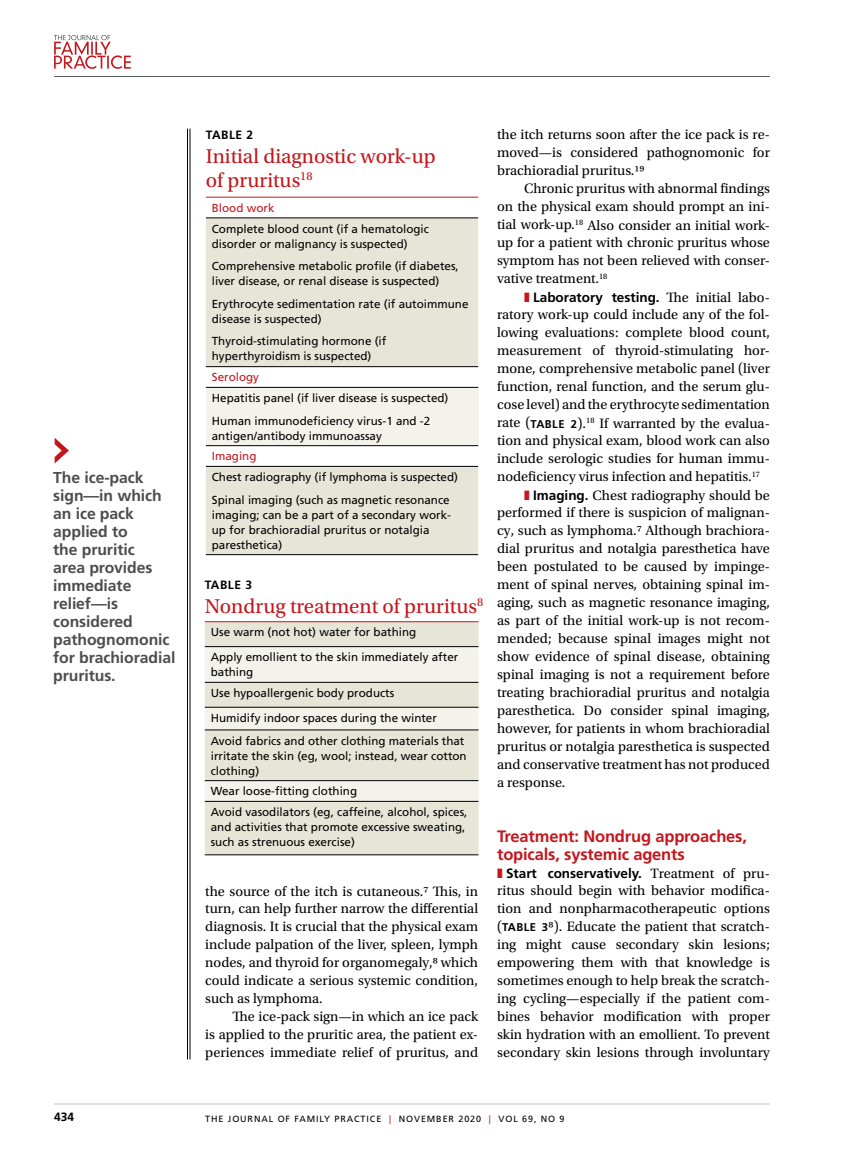
<style>
.page{position:relative;width:851px;height:1161px;background:#fff}
.page>*{position:absolute;margin:0;border:0;box-sizing:border-box;transform-origin:0 0}
.t1{font:21px/24px "Utopia Std";color:#c4161c}
.t2{font:700 16.5px/18px "Frutiger LT Std";letter-spacing:-.01em;color:#c4161c}
.t3{font:700 15.75px/18px "Frutiger LT Std";letter-spacing:-.005em;color:#4d4d4f}
.t4{font:14.25px/18px "Utopia Std";color:#000;text-align:justify}
.t5{font:700 13.5px "Frutiger LT Std";color:#000}
.t6{font:700 12px "Frutiger LT Std";letter-spacing:.04em;color:#000}
.t7{font:11.7px/15px "Frutiger LT Std";color:#000}
.t8{font:11.7px "Frutiger LT Std";color:#c4161c}
.t9{font:9px "Frutiger LT Std";letter-spacing:.1em;color:#000}
.s1{color:#c4161c}
.s2{font-family:"Utopia Std";font-weight:400;font-size:14.25px}
.s3{font-family:"Frutiger LT Std";font-weight:700;font-size:11.25px}
.s4{font-family:"Frutiger LT Std";font-weight:700;font-size:13.5px}
</style>
<div class="page">
<hr style="left:190px;top:129px;width:1px;height:930px;background:#000">
<hr style="left:187px;top:129px;width:1px;height:930px;background:#000">
<svg style="left:54px;top:35px;width:77px;height:34px"></svg>
<hr style="left:54px;top:76px;width:716px;height:1px;background:#58595b">
<hr style="left:54px;top:1104px;width:716px;height:1px;background:#bcbec0">
<svg style="left:55px;top:438px;width:14px;height:25px"></svg>
<svg style="left:206px;top:219px;width:272px;height:335px;fill:#e7e5d8"></svg>
<div style="left:206px;top:387px;width:272px;height:59px;background:#f3f2eb"></div>
<hr style="left:206px;top:218px;width:272px;height:1px;background:#000">
<hr style="left:206px;top:366px;width:272px;height:1px;background:#000">
<hr style="left:206px;top:387px;width:272px;height:1px;background:#000">
<hr style="left:206px;top:445px;width:272px;height:1px;background:#000">
<hr style="left:206px;top:466px;width:272px;height:1px;background:#000">
<hr style="left:206px;top:554px;width:272px;height:1px;background:#000">
<hr style="left:206px;top:197px;width:272px;height:1px;background:#c4161c">
<div style="left:205px;top:622px;width:273px;height:232px;background:#e7e5d8"></div>
<svg style="left:205px;top:647px;width:273px;height:154px;fill:#e7e5d8"></svg>
<hr style="left:205px;top:854px;width:273px;height:1px;background:#000">
<hr style="left:205px;top:646px;width:273px;height:1px;background:#000">
<hr style="left:205px;top:682px;width:273px;height:1px;background:#000">
<hr style="left:205px;top:707px;width:273px;height:1px;background:#000">
<hr style="left:205px;top:730px;width:273px;height:1px;background:#000">
<hr style="left:205px;top:780px;width:273px;height:1px;background:#000">
<hr style="left:205px;top:801px;width:273px;height:1px;background:#000">
<hr style="left:205px;top:621px;width:273px;height:1px;background:#c4161c">
<p class="t3" style="left:53px;top:468px;width:124px">The ice-pack sign—in which an ice pack applied to<br>the pruritic<br>area provides immediate relief—is considered pathognomonic for brachioradial pruritus.</p>
<p class="t6" style="left:206px;top:127px;width:49px">TABLE 2</p>
<h1 class="t1" style="left:206px;top:144px;width:231px">Initial diagnostic work-up of pruritus<sup>18</sup></h1>
<p class="t8" style="left:212px;top:201px;width:64px">Blood work</p>
<p class="t7" style="left:212px;top:221px;width:219px">Complete blood count (if a hematologic disorder or malignancy is suspected)</p>
<p class="t7" style="left:212px;top:259px;width:248px">Comprehensive metabolic profile (if diabetes, liver disease, or renal disease is suspected)</p>
<p class="t7" style="left:212px;top:296px;width:258px">Erythrocyte sedimentation rate (if autoimmune disease is suspected)</p>
<p class="t7" style="left:212px;top:334px;width:176px">Thyroid-stimulating hormone (if hyperthyroidism is suspected)</p>
<p class="t8" style="left:212px;top:370px;width:49px">Serology</p>
<p class="t7" style="left:212px;top:387px;width:238px;line-height:22.5px">Hepatitis panel (if liver disease is suspected)<br>Human immunodeficiency virus-1 and -2</p>
<p class="t7" style="left:212px;top:428px;width:171px">antigen/antibody immunoassay</p>
<p class="t8" style="left:212px;top:449px;width:46px">Imaging</p>
<p class="t7" style="left:212px;top:466px;width:248px;line-height:22.5px">Chest radiography (if lymphoma is suspected)<br>Spinal imaging (such as magnetic resonance</p>
<p class="t7" style="left:212px;top:507px;width:241px">imaging; can be a part of a secondary work&shy;up for brachioradial pruritus or notalgia paresthetica)</p>
<p class="t6" style="left:205px;top:577px;width:49px">TABLE 3</p>
<h1 class="t1" style="left:205px;top:594px;width:280px">Nondrug treatment of pruritus<sup>8</sup></h1>
<p class="t7" style="left:211px;top:620px;width:249px;line-height:24.9px">Use warm (not hot) water for bathing<br>Apply emollient to the skin immediately after</p>
<p class="t7" style="left:211px;top:662px;width:185px;line-height:20.7px">bathing<br>Use hypoallergenic body products</p>
<p class="t7" style="left:211px;top:707px;width:255px;line-height:22.6px">Humidify indoor spaces during the winter<br>Avoid fabrics and other clothing materials that</p>
<p class="t7" style="left:211px;top:748px;width:257px">irritate the skin (eg, wool; instead, wear cotton clothing)</p>
<p class="t7" style="left:211px;top:781px;width:258px;line-height:20.7px">Wear loose-fitting clothing<br>Avoid vasodilators (eg, caffeine, alcohol, spices,</p>
<p class="t7" style="left:211px;top:820px;width:256px">and activities that promote excessive sweating, such as strenuous exercise)</p>
<p class="t4" style="left:205px;top:882px;width:274px">the source of the itch is cutaneous.7 This, in turn, can help further narrow the differential diagnosis. It is crucial that the physical exam include palpation of the liver, spleen, lymph nodes, and thyroid for organomegaly,8 which could indicate a serious systemic condition, such as lymphoma.</p>
<p class="t4" style="left:205px;top:1008px;width:274px;text-indent:27px">The ice-pack sign—in which an ice pack is applied to the pruritic area, the patient ex&shy;periences immediate relief of pruritus, and</p>
<p class="t4" style="left:497px;top:126px;width:274px">the itch returns soon after the ice pack is re&shy;moved—is considered pathognomonic for brachioradial pruritus.19</p>
<p class="t4" style="left:497px;top:180px;width:274px;text-indent:27px">Chronic pruritus with abnormal findings on the physical exam should prompt an ini&shy;tial work-up.<sup>18</sup> Also consider an initial work&shy;up for a patient with chronic pruritus whose symptom has not been relieved with conser&shy;vative treatment.<sup>18</sup></p>
<p class="t5" style="left:524px;top:289px;width:247px"><span class="s1">❚</span> Laboratory testing. <span class="s2">The initial labo-</span></p>
<p class="t4" style="left:497px;top:306px;width:274px">ratory work-up could include any of the fol-</p>
<p class="t4" style="left:497px;top:324px;width:274px">lowing evaluations: complete blood count,</p>
<p class="t4" style="left:497px;top:342px;width:274px">measurement of thyroid-stimulating hor-</p>
<p class="t4" style="left:497px;top:360px;width:274px">mone, comprehensive metabolic panel (liver</p>
<p class="t4" style="left:497px;top:378px;width:274px">function, renal function, and the serum glu-</p>
<p class="t4" style="left:497px;top:396px;width:274px">cose level) and the erythrocyte sedimentation</p>
<p class="t4" style="left:497px;top:414px;width:274px">rate (<span class="s3">TABLE 2</span>).<sup>18</sup> If warranted by the evalua-</p>
<p class="t4" style="left:497px;top:432px;width:274px">tion and physical exam, blood work can also</p>
<p class="t4" style="left:497px;top:450px;width:274px">include serologic studies for human immu-</p>
<p class="t4" style="left:497px;top:468px;width:264px">nodeficiency virus infection and hepatitis.<sup>17</sup></p>
<p class="t4" style="left:524px;top:486px;width:247px"><span class="s1">❚</span> <span class="s4">Imaging.</span> Chest radiography should be</p>
<p class="t4" style="left:497px;top:504px;width:274px">performed if there is suspicion of malignan-</p>
<p class="t4" style="left:497px;top:522px;width:274px">cy, such as lymphoma.7 Although brachiora-</p>
<p class="t4" style="left:497px;top:540px;width:274px">dial pruritus and notalgia paresthetica have</p>
<p class="t4" style="left:497px;top:558px;width:274px">been postulated to be caused by impinge-</p>
<p class="t4" style="left:497px;top:576px;width:274px">ment of spinal nerves, obtaining spinal im-</p>
<p class="t4" style="left:497px;top:594px;width:274px">aging, such as magnetic resonance imaging,</p>
<p class="t4" style="left:497px;top:612px;width:274px">as part of the initial work-up is not recom-</p>
<p class="t4" style="left:497px;top:630px;width:274px">mended; because spinal images might not</p>
<p class="t4" style="left:497px;top:648px;width:274px">show evidence of spinal disease, obtaining</p>
<p class="t4" style="left:497px;top:666px;width:274px">spinal imaging is not a requirement before</p>
<p class="t4" style="left:497px;top:684px;width:274px">treating brachioradial pruritus and notalgia</p>
<p class="t4" style="left:497px;top:702px;width:274px">paresthetica. Do consider spinal imaging,</p>
<p class="t4" style="left:497px;top:720px;width:274px">however, for patients in whom brachioradial</p>
<p class="t4" style="left:497px;top:738px;width:274px">pruritus or notalgia paresthetica is suspected</p>
<p class="t4" style="left:497px;top:756px;width:274px">and conservative treatment has not produced</p>
<p class="t4" style="left:497px;top:774px;width:70px">a response.</p>
<p class="t2" style="left:497px;top:827px;width:251px">Treatment: Nondrug approaches, topicals, systemic agents</p>
<p class="t5" style="left:497px;top:865px;width:274px"><span class="s1">❚</span> Start conservatively. <span class="s2">Treatment of pru-</span></p>
<p class="t4" style="left:497px;top:882px;width:274px">ritus should begin with behavior modifica&shy;tion and nonpharmacotherapeutic options (<span class="s3">TABLE 3</span>8). Educate the patient that scratch&shy;ing might cause secondary skin lesions; empowering them with that knowledge is sometimes enough to help break the scratch&shy;ing cycling—especially if the patient com&shy;bines behavior modification with proper skin hydration with an emollient. To prevent secondary skin lesions through involuntary</p>
<p class="t6" style="left:54px;top:1110px;width:22px">434</p>
<p class="t9" style="left:205px;top:1113px;width:361px">THE JOURNAL OF FAMILY PRACTICE <span class="s1">|</span> NOVEMBER 2020 <span class="s1">|</span> VOL 69, NO 9</p>
</div>
